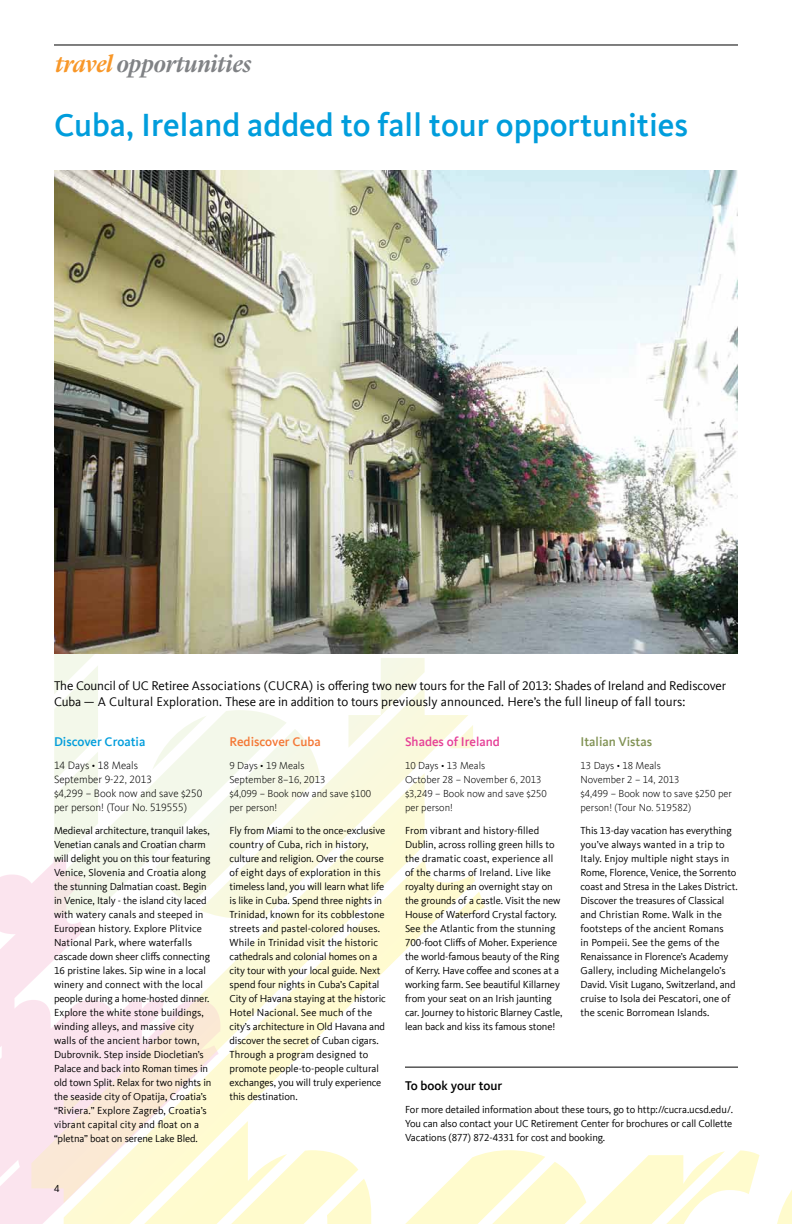
<style>
.page{position:relative;width:792px;height:1224px;background:#fff}
.page>*{position:absolute;margin:0;border:0;box-sizing:border-box;transform-origin:0 0}
.t1{font:500 33px "Kievit Offc Pro";color:#009ddc}
.t2{font:italic 500 24px "Lyon Display";color:#808285}
.t3{font:13px/16px "Kievit Offc Pro";letter-spacing:-.01em;color:#000}
.t4{font:500 13px "Kievit Offc Pro";color:#009ddc}
.t5{font:500 13px "Kievit Offc Pro";color:#e64097}
.t6{font:500 13px "Kievit Offc Pro";color:#f47836}
.t7{font:500 13px "Kievit Offc Pro";color:#000}
.t8{font:500 13px "Kievit Offc Pro";color:#819254}
.t9{font:300 11px/14px "Kievit Offc Pro";color:#000}
.t10{font:10.5px/14px "Kievit Offc Pro";letter-spacing:-.01em;color:#000}
.t11{font:300 10.5px/14px "Kievit Offc Pro";color:#000}
.s1{color:#f89728}
</style>
<div class="page">
<svg style="left:338px;top:715px;width:130px;height:58px"></svg>
<svg style="left:725px;top:1158px;width:34px;height:36px"></svg>
<svg style="left:54px;top:653px;width:44px;height:57px"></svg>
<svg style="left:54px;top:710px;width:218px;height:63px"></svg>
<svg style="left:152px;top:716px;width:168px;height:57px"></svg>
<svg style="left:348px;top:658px;width:77px;height:90px"></svg>
<svg style="left:450px;top:725px;width:23px;height:23px"></svg>
<svg style="left:425px;top:863px;width:50px;height:204px"></svg>
<svg style="left:453px;top:892px;width:32px;height:26px"></svg>
<svg style="left:54px;top:773px;width:371px;height:325px"></svg>
<svg style="left:221px;top:1098px;width:299px;height:53px"></svg>
<svg style="left:777px;top:1190px;width:15px;height:34px"></svg>
<svg style="left:221px;top:1151px;width:504px;height:73px"></svg>
<svg style="left:0;top:848px;width:221px;height:376px"></svg>
<hr style="left:54px;top:45px;width:684px;height:1px;background:#000">
<hr style="left:405px;top:1067px;width:333px;height:1px;background:#000">
<img style="left:54px;top:170px;width:684px;height:483px">
<h2 class="t2" style="left:55px;top:46px;width:197px"><span class="s1">travel</span> opportunities</h2>
<h1 class="t1" style="left:54px;top:105px;width:636px">Cuba, Ireland added to fall tour opportunities</h1>
<p class="t3" style="left:54px;top:677px;width:674px">The Council of UC Retiree Associations (CUCRA) is offering two new tours for the Fall of 2013: Shades of Ireland and Rediscover<br>Cuba — A Cultural Exploration. These are in addition to tours previously announced. Here’s the full lineup of fall tours:</p>
<p class="t4" style="left:54px;top:734px;width:93px">Discover Croatia</p>
<p class="t9" style="left:54px;top:758px;width:150px">14 Days • 18 Meals<br>September 9-22, 2013<br>$4,299 – Book now and save $250 per person! (Tour No. 519555)</p>
<p class="t10" style="left:54px;top:823px;width:159px">Medieval architecture, tranquil lakes, Venetian canals and Croatian charm will delight you on this tour featuring Venice, Slovenia and Croatia along the stunning Dalmatian coast. Begin in Venice, Italy - the island city laced with watery canals and steeped in European history. Explore Plitvice National Park, where waterfalls cascade down sheer cliffs connecting 16 pristine lakes. Sip wine in a local winery and connect with the local people during a home-hosted dinner.<br>Explore the white stone buildings, winding alleys, and massive city walls of the ancient harbor town, Dubrovnik. Step inside Diocletian’s Palace and back into Roman times in old town Split. Relax for two nights in the seaside city of Opatija, Croatia’s “Riviera.” Explore Zagreb, Croatia’s vibrant capital city and float on a “pletna” boat on serene Lake Bled.</p>
<p class="t10" style="left:54px;top:1182px;width:7px">4</p>
<p class="t6" style="left:230px;top:734px;width:93px">Rediscover Cuba</p>
<p class="t11" style="left:230px;top:758px;width:143px">9 Days • 19 Meals<br>September 8–16, 2013<br>$4,099 – Book now and save $100 per person!</p>
<p class="t10" style="left:230px;top:823px;width:158px">Fly from Miami to the once-exclusive country of Cuba, rich in history, culture and religion. Over the course of eight days of exploration in this timeless land, you will learn what life is like in Cuba. Spend three nights in Trinidad, known for its cobblestone streets and pastel-colored houses.<br>While in Trinidad visit the historic cathedrals and colonial homes on a city tour with your local guide. Next spend four nights in Cuba’s Capital City of Havana staying at the historic Hotel Nacional. See much of the city’s architecture in Old Havana and discover the secret of Cuban cigars.<br>Through a program designed to promote people-to-people cultural exchanges, you will truly experience this destination.</p>
<p class="t5" style="left:405px;top:734px;width:96px">Shades of Ireland</p>
<p class="t11" style="left:405px;top:758px;width:143px">10 Days • 13 Meals<br>October 28 – November 6, 2013 $3,249 – Book now and save $250 per person!</p>
<p class="t10" style="left:405px;top:823px;width:159px">From vibrant and history-filled Dublin, across rolling green hills to the dramatic coast, experience all of the charms of Ireland. Live like royalty during an overnight stay on the grounds of a castle. Visit the new House of Waterford Crystal factory.<br>See the Atlantic from the stunning 700-foot Cliffs of Moher. Experience the world-famous beauty of the Ring of Kerry. Have coffee and scones at a working farm. See beautiful Killarney from your seat on an Irish jaunting car. Journey to historic Blarney Castle, lean back and kiss its famous stone!</p>
<p class="t8" style="left:580px;top:734px;width:73px">Italian Vistas</p>
<p class="t11" style="left:580px;top:758px;width:153px">13 Days • 18 Meals<br>November 2 – 14, 2013<br>$4,499 – Book now to save $250 per person! (Tour No. 519582)</p>
<p class="t10" style="left:580px;top:823px;width:159px">This 13-day vacation has everything you’ve always wanted in a trip to Italy. Enjoy multiple night stays in Rome, Florence, Venice, the Sorrento coast and Stresa in the Lakes District.<br>Discover the treasures of Classical and Christian Rome. Walk in the footsteps of the ancient Romans<br>in Pompeii. See the gems of the Renaissance in Florence’s Academy Gallery, including Michelangelo’s David. Visit Lugano, Switzerland, and cruise to Isola dei Pescatori, one of the scenic Borromean Islands.</p>
<p class="t7" style="left:405px;top:1078px;width:99px">To book your tour</p>
<p class="t10" style="left:405px;top:1102px;width:330px;text-align:justify">For more detailed information about these tours, go to http://cucra.ucsd.edu/.<br>You can also contact your UC Retirement Center for brochures or call Collette Vacations (877) 872-4331 for cost and booking.</p>
</div>
